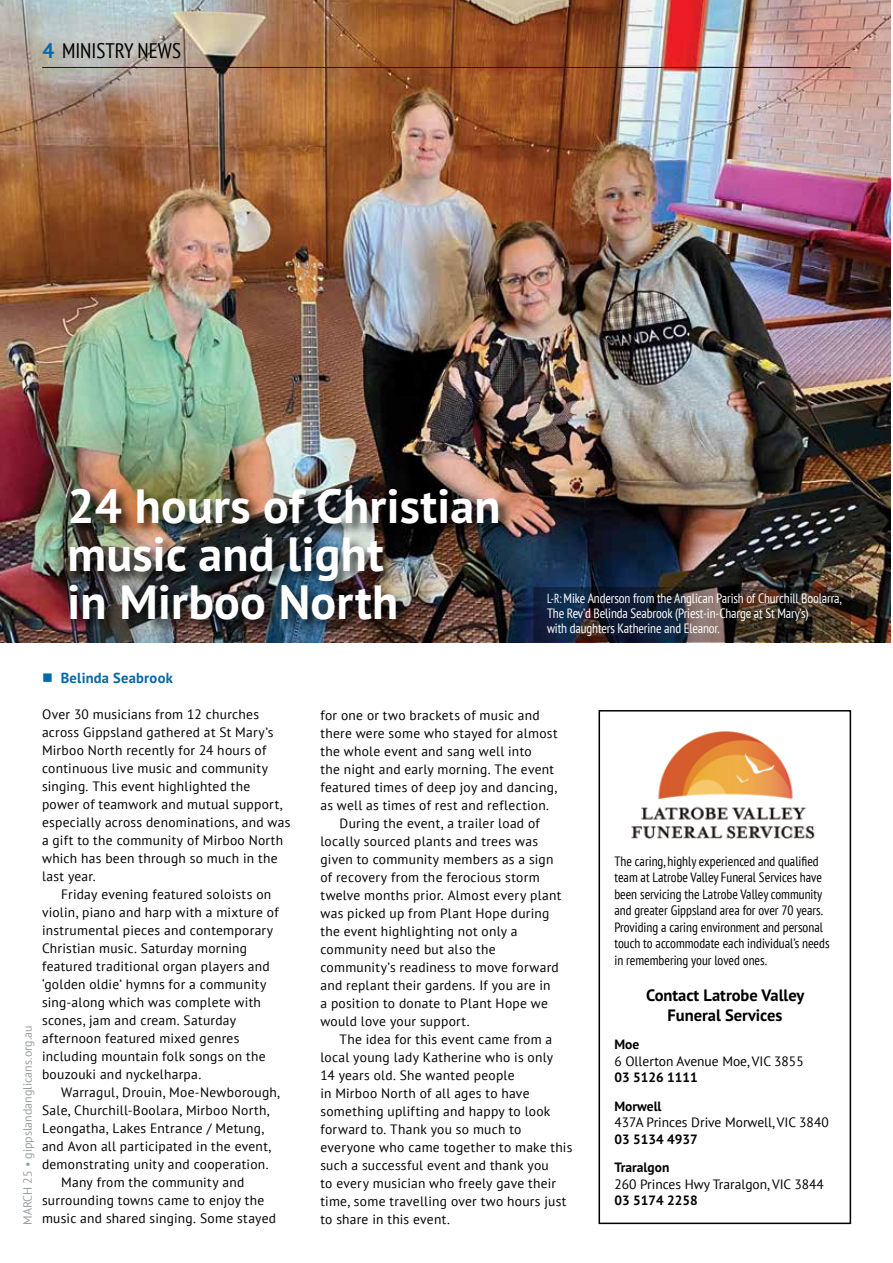
<style>
.page{position:relative;width:893px;height:1263px;background:#fff}
.page>*{position:absolute;margin:0;border:0;box-sizing:border-box;transform-origin:0 0}
.t1{font:700 48px/48px "PT Sans Pro";letter-spacing:.005em;color:#fff}
.t2{font:condensed 21px "PT Sans";color:#000}
.t3{font:700 16.5px/19.8px "PT Sans Pro";color:#000;text-align:center}
.t4{font:700 14.55px "PT Sans Pro";letter-spacing:.015em;color:#006aaa}
.t5{font:13.5px/18px "PT Sans";letter-spacing:.02em;color:#000}
.t6{font:condensed 13.5px/16.5px "PT Sans";color:#000}
.t7{font:condensed 13.5px/15px "PT Sans";letter-spacing:-.01em;color:#fff}
.t8{font:13.5px "PT Sans";color:#000}
.t9{font:700 13.5px/28.5px "PT Sans Pro";color:#000}
.t10{font:12px "PT Sans";color:#959c9d}
.s1{font-family:"PT Sans Pro";font-weight:700;font-stretch:normal;color:#006aaa}
.s2{font-size:13.2px}
</style>
<div class="page">
<img style="left:0;top:0;width:890px;height:642px">
<hr style="left:42px;top:67px;width:809px;height:1px;background:#37043e">
<div style="left:68px;top:487px;width:444px;height:147px;background:#000;opacity:.75"></div>
<svg style="left:533px;top:587px;width:318px;height:55px;background:#2e2c32"></svg>
<img style="left:631px;top:731px;width:184px;height:108px">
<div style="left:598px;top:710px;width:253px;height:514px;border:2px solid #000"></div>
<h2 class="t2" style="left:43px;top:37px;width:140px"><span class="s1">4</span> MINISTRY NEWS</h2>
<h1 class="t1" style="left:68px;top:481px;width:435px">24 hours of Christian music and light<br>in Mirboo North</h1>
<p class="t7" style="left:547px;top:591px;width:296px"><span class="s2">L-R:</span> Mike Anderson from the Anglican Parish of Churchill Boolarra,<br>The Rev’d Belinda Seabrook (Priest-in-Charge at St Mary’s)<br>with daughters Katherine and Eleanor.</p>
<p class="t4" style="left:42px;top:669px;width:132px">■ Belinda Seabrook</p>
<p class="t5" style="left:42px;top:705px;width:250px">Over 30 musicians from 12 churches across Gippsland gathered at St Mary’s Mirboo North recently for 24 hours of continuous live music and community singing. This event highlighted the power of teamwork and mutual support, especially across denominations, and was a gift to the community of Mirboo North which has been through so much in the last year.</p>
<p class="t5" style="left:42px;top:885px;width:238px;text-indent:19px">Friday evening featured soloists on violin, piano and harp with a mixture of instrumental pieces and contemporary Christian music. Saturday morning featured traditional organ players and ‘golden oldie’ hymns for a community sing-along which was complete with scones, jam and cream. Saturday afternoon featured mixed genres including mountain folk songs on the bouzouki and nyckelharpa.</p>
<p class="t5" style="left:61px;top:1083px;width:220px">Warragul, Drouin, Moe-Newborough,</p>
<p class="t5" style="left:42px;top:1101px;width:229px">Sale, Churchill-Boolara, Mirboo North,</p>
<p class="t5" style="left:42px;top:1119px;width:223px">Leongatha, Lakes Entrance / Metung,</p>
<p class="t5" style="left:42px;top:1137px;width:231px">and Avon all participated in the event,</p>
<p class="t5" style="left:42px;top:1155px;width:228px">demonstrating unity and cooperation.</p>
<p class="t5" style="left:61px;top:1173px;width:185px">Many from the community and</p>
<p class="t5" style="left:42px;top:1191px;width:224px">surrounding towns came to enjoy the</p>
<p class="t5" style="left:42px;top:1209px;width:236px">music and shared singing. Some stayed</p>
<p class="t10" style="left:20px;top:1225px;width:201px;rotate:-90deg">MARCH 25 • gippslandanglicans.org.au</p>
<p class="t5" style="left:320px;top:705px;width:221px">for one or two brackets of music and</p>
<p class="t5" style="left:320px;top:723px;width:239px">there were some who stayed for almost</p>
<p class="t5" style="left:320px;top:741px;width:213px">the whole event and sang well into</p>
<p class="t5" style="left:320px;top:759px;width:235px">the night and early morning. The event</p>
<p class="t5" style="left:320px;top:777px;width:238px">featured times of deep joy and dancing,</p>
<p class="t5" style="left:320px;top:795px;width:230px">as well as times of rest and reflection.</p>
<p class="t5" style="left:340px;top:813px;width:202px">During the event, a trailer load of</p>
<p class="t5" style="left:320px;top:831px;width:219px">locally sourced plants and trees was</p>
<p class="t5" style="left:320px;top:849px;width:235px">given to community members as a sign</p>
<p class="t5" style="left:320px;top:867px;width:221px">of recovery from the ferocious storm</p>
<p class="t5" style="left:320px;top:885px;width:242px">twelve months prior. Almost every plant</p>
<p class="t5" style="left:320px;top:903px;width:230px">was picked up from Plant Hope during</p>
<p class="t5" style="left:320px;top:921px;width:199px">the event highlighting not only a</p>
<p class="t5" style="left:320px;top:939px;width:177px">community need but also the</p>
<p class="t5" style="left:320px;top:957px;width:240px">community’s readiness to move forward</p>
<p class="t5" style="left:320px;top:975px;width:232px">and replant their gardens. If you are in</p>
<p class="t5" style="left:320px;top:993px;width:229px">a position to donate to Plant Hope we</p>
<p class="t5" style="left:320px;top:1011px;width:151px">would love your support.</p>
<p class="t5" style="left:340px;top:1029px;width:214px">The idea for this event came from a</p>
<p class="t5" style="left:320px;top:1047px;width:234px">local young lady Katherine who is only</p>
<p class="t5" style="left:320px;top:1065px;width:196px">14 years old. She wanted people</p>
<p class="t5" style="left:320px;top:1083px;width:211px">in Mirboo North of all ages to have</p>
<p class="t5" style="left:320px;top:1101px;width:232px">something uplifting and happy to look</p>
<p class="t5" style="left:320px;top:1119px;width:203px">forward to. Thank you so much to</p>
<p class="t5" style="left:320px;top:1137px;width:253px">everyone who came together to make this</p>
<p class="t5" style="left:320px;top:1155px;width:230px">such a successful event and thank you</p>
<p class="t5" style="left:320px;top:1173px;width:237px">to every musician who freely gave their</p>
<p class="t5" style="left:320px;top:1191px;width:248px">time, some travelling over two hours just</p>
<p class="t5" style="left:320px;top:1209px;width:131px">to share in this event.</p>
<p class="t6" style="left:614px;top:852px;width:217px">The caring, highly experienced and qualified team at Latrobe Valley Funeral Services have been servicing the Latrobe Valley community and greater Gippsland area for over 70 years.<br>Providing a caring environment and personal touch to accommodate each individual’s needs in remembering your loved ones.</p>
<p class="t3" style="left:646px;top:985px;width:160px">Contact Latrobe Valley<br>Funeral Services</p>
<p class="t9" style="left:614px;top:1030px;width:26px">Moe</p>
<p class="t8" style="left:614px;top:1052px;width:191px">6 Ollerton Avenue Moe, VIC 3855</p>
<p class="t9" style="left:614px;top:1063px;width:85px">03 5126 1111<br>Morwell</p>
<p class="t8" style="left:614px;top:1114px;width:216px">437A Princes Drive Morwell, VIC 3840</p>
<p class="t9" style="left:614px;top:1125px;width:85px">03 5134 4937<br>Traralgon</p>
<p class="t8" style="left:614px;top:1175px;width:211px">260 Princes Hwy Traralgon, VIC 3844</p>
<p class="t9" style="left:614px;top:1186px;width:85px">03 5174 2258</p>
</div>
